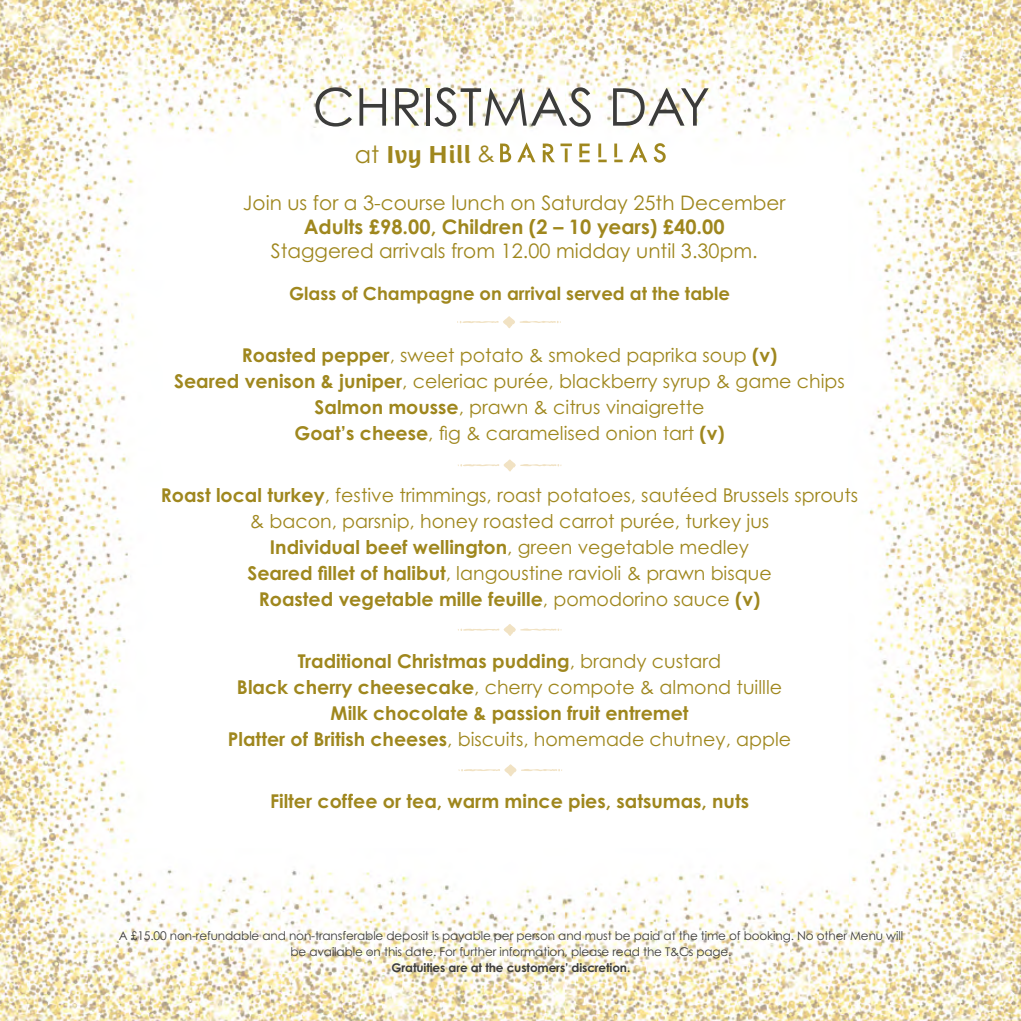
<style>
.page{position:relative;width:1021px;height:1021px;background:#fff}
.page>*{position:absolute;margin:0;border:0;box-sizing:border-box;transform-origin:0 0}
.t1{font:52px "Century Gothic";color:#3c3c3b}
.t2{font:700 24px "Costa Ptf";color:#9f871e}
.t3{font:20px "Century Gothic";color:#9f871e}
.t4{font:700 20px "Century Gothic";color:#9f871e}
.t5{font:19px/26px "Century Gothic";color:#9f871e;text-align:center}
.t6{font:700 19px/26px "Century Gothic";color:#9f871e;text-align:center}
.t7{font:700 18px "Century Gothic";color:#9f871e}
.t8{font:12px/16px "Century Gothic";letter-spacing:-.01em;color:#3c3c3b;text-align:center}
.t9{font:700 12px "Century Gothic";letter-spacing:-.01em;color:#3c3c3b}
.s1{font-family:"Century Gothic";font-weight:400}
.s2{font-weight:700}
.s3{font-weight:400}
</style>
<div class="page">
<img style="left:0;top:0;width:1020px;height:1020px">
<svg style="left:457px;top:458px;width:104px;height:13px"></svg>
<svg style="left:457px;top:623px;width:104px;height:13px"></svg>
<svg style="left:457px;top:763px;width:105px;height:13px"></svg>
<svg style="left:456px;top:315px;width:104px;height:13px"></svg>
<svg style="left:500px;top:142px;width:165px;height:20px"></svg>
<h1 class="t1" style="left:313px;top:75px;width:399px">CHRISTMAS DAY</h1>
<p class="t2" style="left:355px;top:140px;width:142px"><span class="s1">at</span> Ivy Hill <span class="s1">&amp;</span></p>
<p class="t3" style="left:243px;top:190px;width:544px">Join us for a 3-course lunch on Saturday 25th December</p>
<p class="t4" style="left:304px;top:214px;width:422px">Adults £98.00, Children (2 – 10 years) £40.00</p>
<p class="t3" style="left:271px;top:238px;width:488px">Staggered arrivals from 12.00 midday until 3.30pm.</p>
<p class="t7" style="left:289px;top:282px;width:442px">Glass of Champagne on arrival served at the table</p>
<p class="t5" style="left:174px;top:341px;width:672px"><span class="s2">Roasted pepper</span>, sweet potato &amp; smoked paprika soup <span class="s2">(v)<br>Seared venison &amp; juniper</span>, celeriac purée, blackberry syrup &amp; game chips <span class="s2">Salmon mousse</span>, prawn &amp; citrus vinaigrette<br><span class="s2">Goat’s cheese</span>, fig &amp; caramelised onion tart <span class="s2">(v)</span></p>
<p class="t5" style="left:161px;top:481px;width:698px"><span class="s2">Roast local turkey</span>, festive trimmings, roast potatoes, sautéed Brussels sprouts &amp; bacon, parsnip, honey roasted carrot purée, turkey jus<br><span class="s2">Individual beef wellington</span>, green vegetable medley<br><span class="s2">Seared fillet of halibut</span>, langoustine ravioli &amp; prawn bisque<br><span class="s2">Roasted vegetable mille feuille</span>, pomodorino sauce <span class="s2">(v)</span></p>
<p class="t6" style="left:228px;top:647px;width:565px">Traditional Christmas pudding<span class="s3">, brandy custard<br></span>Black cherry cheesecake<span class="s3">, cherry compote &amp; almond tuillle </span>Milk chocolate &amp; passion fruit entremet<br>Platter of British cheeses<span class="s3">, biscuits, homemade chutney, apple</span></p>
<p class="t6" style="left:270px;top:787px;width:480px">Filter coffee or tea, warm mince pies, satsumas, nuts</p>
<p class="t8" style="left:119px;top:927px;width:785px">A £15.00 non-refundable and non-transferable deposit is payable per person and must be paid at the time of booking. No other Menu will be available on this date. For further information, please read the T&amp;Cs page.</p>
<p class="t9" style="left:391px;top:960px;width:240px">Gratuities are at the customers’ discretion.</p>
</div>
